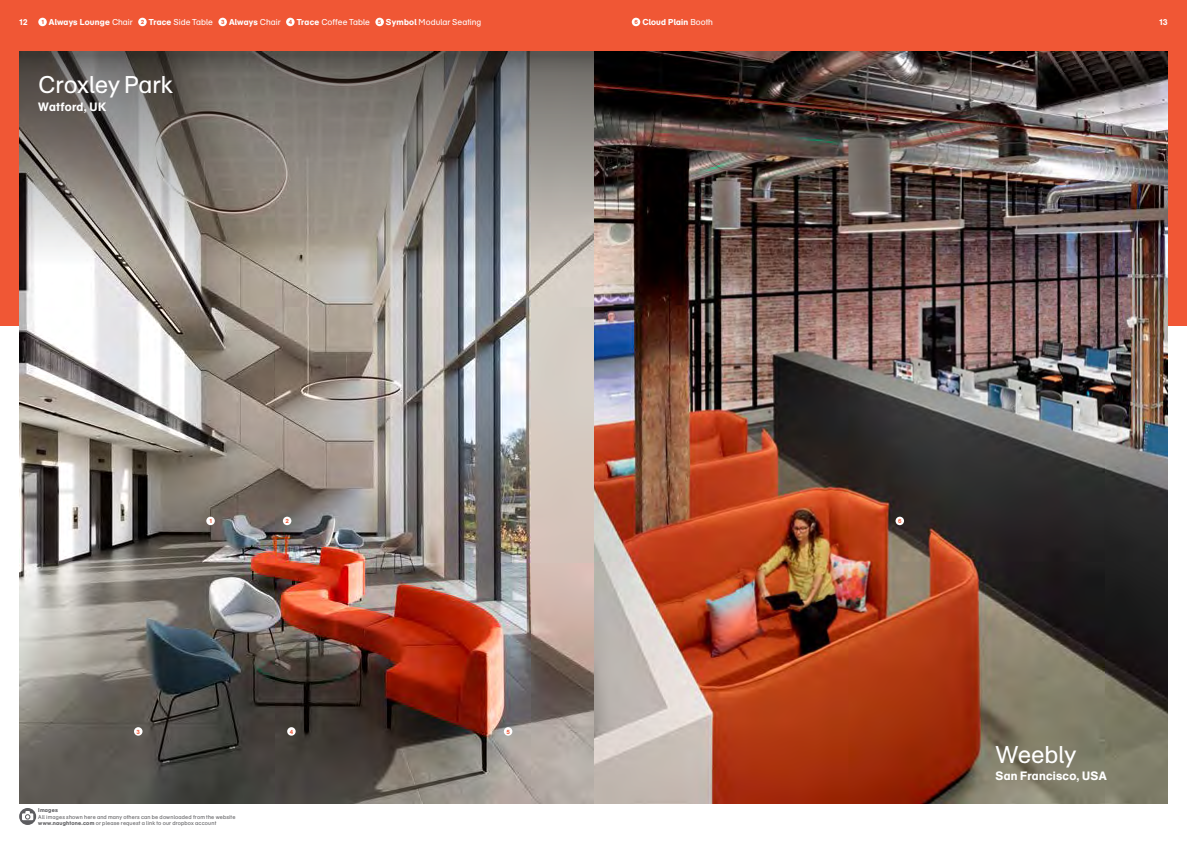
<style>
.page{position:relative;width:1187px;height:842px;background:#fff}
.page>*{position:absolute;margin:0;border:0;box-sizing:border-box;transform-origin:0 0}
.t1{font:24px "Naughtone";letter-spacing:-.005em;color:#fff}
.t2{font:700 12px "Naughtone";letter-spacing:.025em;color:#fff}
.t3{font:8.5px "Naughtone";color:#fff}
.t4{font:700 8.5px "Naughtone";letter-spacing:.025em;color:#fff}
.t5{font:700 6px "Naughtone";color:#f05735}
.t6{font:5.5px/6.4px "Naughtone";letter-spacing:.025em;color:#5d5d60}
.t7{font:700 5.5px "Naughtone";letter-spacing:.035em;color:#5d5d60}
.s1{font-weight:700;font-size:6px;color:#f05735}
.s2{font-weight:700}
.s3{font-size:6px;color:#f05735}
.s4{font-weight:400}
</style>
<div class="page">
<div style="left:0;top:0;width:1186px;height:325px;background:#f05735"></div>
<div style="left:38px;top:18px;width:9px;height:8px;background:#fff;border-radius:50%"></div>
<div style="left:138px;top:18px;width:9px;height:8px;background:#fff;border-radius:50%"></div>
<div style="left:218px;top:18px;width:9px;height:8px;background:#fff;border-radius:50%"></div>
<div style="left:286px;top:18px;width:8px;height:8px;background:#fff;border-radius:50%"></div>
<div style="left:375px;top:18px;width:9px;height:8px;background:#fff;border-radius:50%"></div>
<div style="left:631px;top:18px;width:9px;height:8px;background:#fff;border-radius:50%"></div>
<svg style="left:19px;top:808px;width:17px;height:17px"></svg>
<svg style="left:22px;top:813px;width:11px;height:7px"></svg>
<svg style="left:25px;top:811px;width:5px;height:8px"></svg>
<img style="left:19px;top:51px;width:1148px;height:753px">
<div style="left:432px;top:604px;width:8px;height:8px;background:#a91900;border-radius:50%"></div>
<svg style="left:19px;top:51px;width:574px;height:217px;background:#86827d"></svg>
<div style="left:206px;top:517px;width:9px;height:8px;background:#fff;border-radius:50%"></div>
<div style="left:134px;top:727px;width:8px;height:9px;background:#fff;border-radius:50%"></div>
<div style="left:287px;top:727px;width:9px;height:9px;background:#fff;border-radius:50%"></div>
<div style="left:504px;top:727px;width:8px;height:9px;background:#fff;border-radius:50%"></div>
<div style="left:283px;top:517px;width:8px;height:8px;background:#fff;border-radius:50%"></div>
<div style="left:895px;top:517px;width:9px;height:8px;background:#fff;border-radius:50%"></div>
<h3 class="t4" style="left:19px;top:17px;width:10px">12</h3>
<h3 class="t3" style="left:41px;top:17px;width:441px"><span class="s1">1</span> <span class="s2">Always Lounge</span> Chair <span class="s1">2</span> <span class="s2">Trace</span> Side Table <span class="s1">3</span> <span class="s2">Always</span> Chair <span class="s1">4</span> <span class="s2">Trace</span> Coffee Table <span class="s1">5</span> <span class="s2">Symbol</span> Modular Seating</h3>
<h3 class="t4" style="left:634px;top:17px;width:80px"><span class="s3">6</span> Cloud Plain <span class="s4">Booth</span></h3>
<h3 class="t4" style="left:1159px;top:17px;width:10px">13</h3>
<h1 class="t1" style="left:38px;top:72px;width:136px">Croxley Park</h1>
<h2 class="t2" style="left:38px;top:99px;width:69px">Watford, UK</h2>
<p class="t5" style="left:209px;top:517px;width:4px">1</p>
<p class="t5" style="left:285px;top:517px;width:5px">2</p>
<p class="t5" style="left:898px;top:517px;width:5px">6</p>
<p class="t5" style="left:137px;top:728px;width:5px">3</p>
<p class="t5" style="left:290px;top:728px;width:5px">4</p>
<p class="t5" style="left:506px;top:728px;width:5px">5</p>
<p class="t7" style="left:38px;top:807px;width:21px">Images</p>
<p class="t6" style="left:38px;top:813px;width:199px">All images shown here and many others can be downloaded from the website <span class="s2">www.naughtone.com</span> or please request a link to our dropbox account</p>
<h1 class="t1" style="left:995px;top:741px;width:82px">Weebly</h1>
<h2 class="t2" style="left:995px;top:769px;width:113px">San Francisco, USA</h2>
</div>
